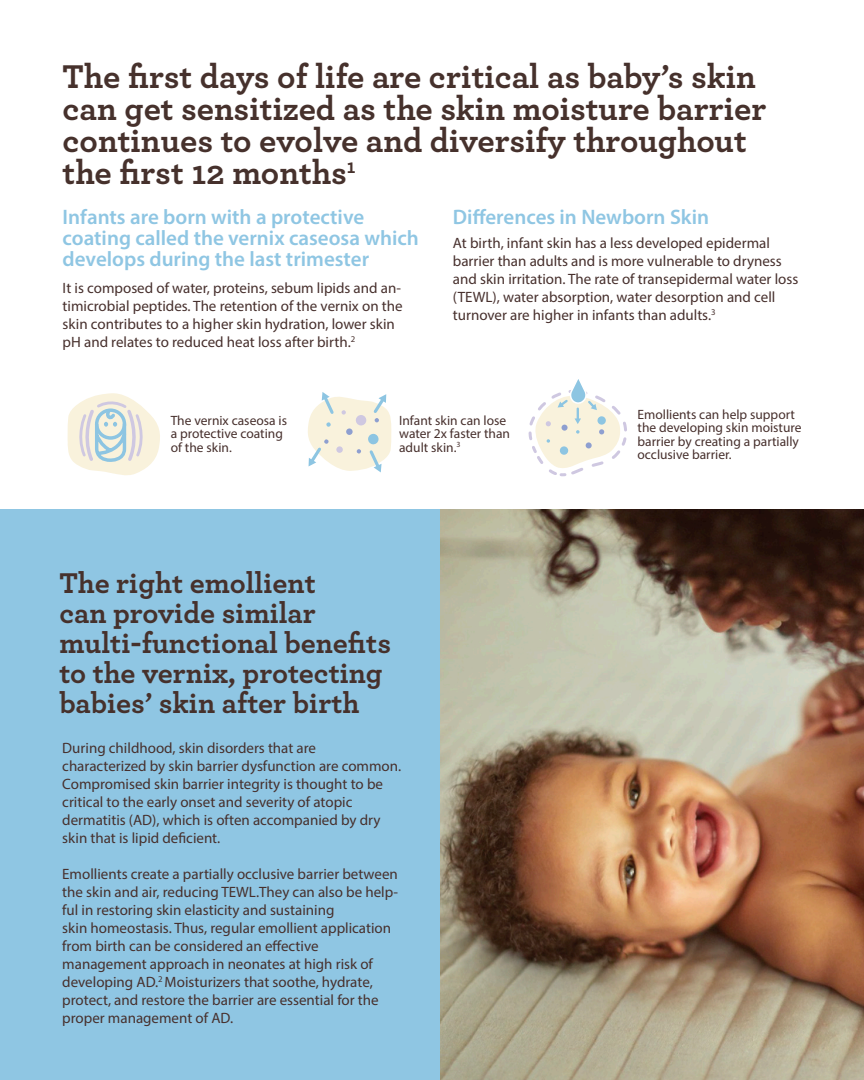
<style>
.page{position:relative;width:864px;height:1080px;background:#fff}
.page>*{position:absolute;margin:0;border:0;box-sizing:border-box;transform-origin:0 0}
.t1{font:700 34.5px/32px "Archer";color:#46312c}
.t2{font:700 30px/30px "Archer";color:#46312c}
.t3{font:600 21px/21px "Myriad Pro";color:#8fc6e3}
.t4{font:15px/18px "Myriad Pro";color:#47302d}
.t5{font:13.5px/13.5px "Myriad Pro";color:#47302d}
</style>
<div class="page">
<div style="left:0;top:510px;width:863px;height:570px;background:#8fc6e3"></div>
<img style="left:441px;top:510px;width:423px;height:570px">
<svg style="left:308px;top:392px;width:84px;height:80px"></svg>
<svg style="left:528px;top:379px;width:99px;height:98px"></svg>
<svg style="left:67px;top:393px;width:93px;height:83px"></svg>
<p class="t1" style="left:63px;top:59px;width:705px">The first days of life are critical as baby’s skin can get sensitized as the skin moisture barrier continues to evolve and diversify throughout the first 12 months<sup>1</sup></p>
<p class="t3" style="left:63px;top:206px;width:358px">Infants are born with a protective coating called the vernix caseosa which develops during the last trimester</p>
<p class="t3" style="left:453px;top:206px;width:258px">Differences in Newborn Skin</p>
<p class="t4" style="left:453px;top:234px;width:347px">At birth, infant skin has a less developed epidermal barrier than adults and is more vulnerable to dryness and skin irritation. The rate of transepidermal water loss (TEWL), water absorption, water desorption and cell</p>
<p class="t4" style="left:453px;top:306px;width:264px">turnover are higher in infants than adults.<sup>3</sup></p>
<p class="t4" style="left:63px;top:279px;width:342px">It is composed of water, proteins, sebum lipids and an&shy;timicrobial peptides. The retention of the vernix on the skin contributes to a higher skin hydration, lower skin pH and relates to reduced heat loss after birth.<sup>2</sup></p>
<p class="t5" style="left:171px;top:413px;width:118px">The vernix caseosa is a protective coating of the skin.</p>
<p class="t5" style="left:638px;top:407px;width:165px">Emollients can help support the developing skin moisture barrier by creating a partially occlusive barrier.</p>
<p class="t5" style="left:399px;top:413px;width:112px">Infant skin can lose water 2x faster than adult skin.<sup>3</sup></p>
<p class="t2" style="left:59px;top:566px;width:333px">The right emollient<br>can provide similar multi-functional benefits to the vernix, protecting babies’ skin after birth</p>
<p class="t4" style="left:62px;top:739px;width:341px">During childhood, skin disorders that are characterized by skin barrier dysfunction are common.<br>Compromised skin barrier integrity is thought to be critical to the early onset and severity of atopic dermatitis (AD), which is often accompanied by dry skin that is lipid deficient.</p>
<p class="t4" style="left:62px;top:865px;width:337px">Emollients create a partially occlusive barrier between the skin and air, reducing TEWL.They can also be help&shy;ful in restoring skin elasticity and sustaining<br>skin homeostasis. Thus, regular emollient application from birth can be considered an effective management approach in neonates at high risk of developing AD.<sup>2</sup> Moisturizers that soothe, hydrate, protect, and restore the barrier are essential for the proper management of AD.</p>
</div>
